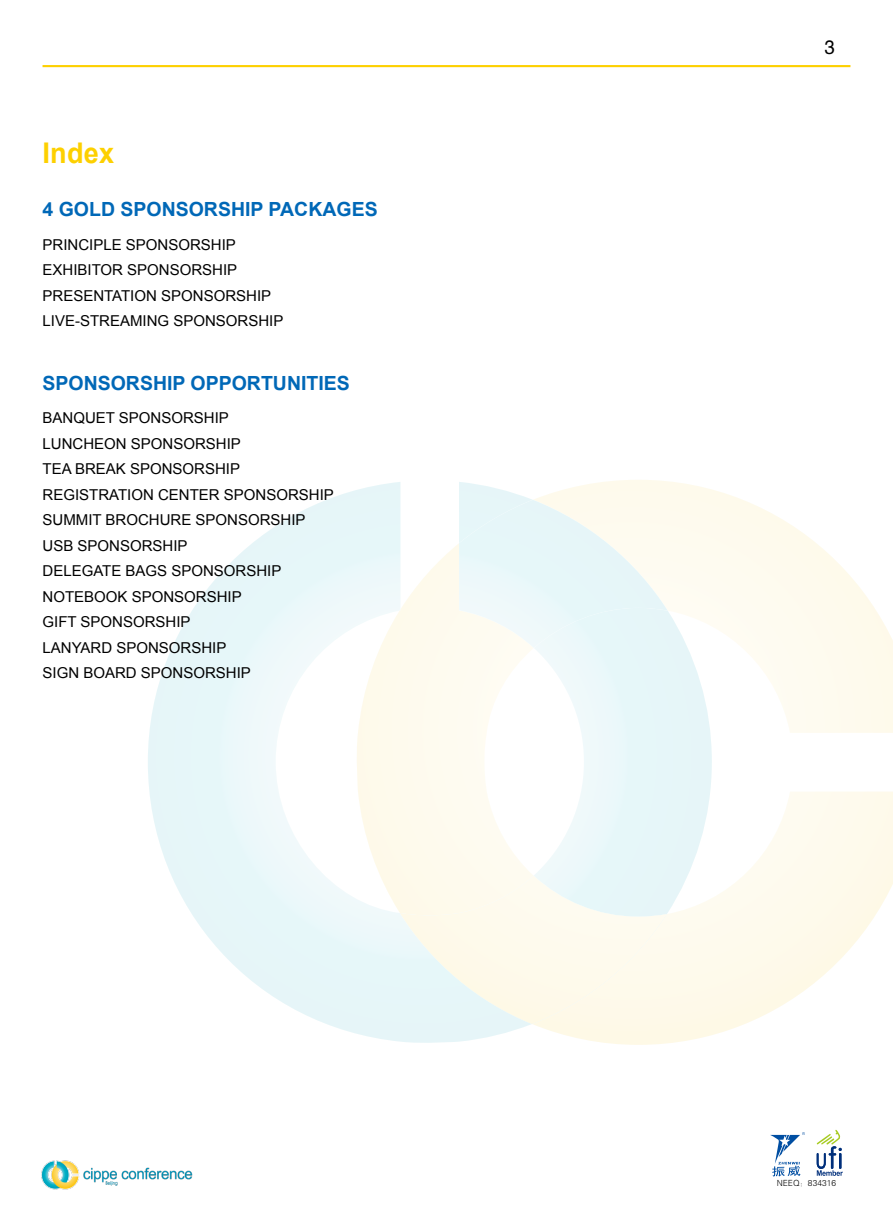
<style>
.page{position:relative;width:893px;height:1212px;background:#fff}
.page>*{position:absolute;margin:0;border:0;box-sizing:border-box;transform-origin:0 0}
.t1{font:700 28.5px "Arial";letter-spacing:.01em;color:#fdd000;scale:.95 1}
.t2{font:700 19.5px "Arial";color:#0068b7}
.t3{font:19.5px "FZHTK GBK1 0";color:#000;scale:.95 1}
.t4{font:15px/25.5px "Arial";color:#000}
.t5{font:8.4px "FZXH1 K GBK1 0";color:#000}
</style>
<div class="page">
<hr style="left:43px;top:65px;width:807px;height:2px;background:#fdd000">
<svg style="left:816px;top:1129px;width:27px;height:47px"></svg>
<svg style="left:770px;top:1132px;width:35px;height:44px"></svg>
<img style="left:41px;top:1160px;width:152px;height:30px">
<svg style="left:148px;top:482px;width:383px;height:561px"></svg>
<svg style="left:581px;top:733px;width:131px;height:58px;background:#e8f7f9"></svg>
<svg style="left:533px;top:791px;width:360px;height:254px"></svg>
<svg style="left:355px;top:543px;width:179px;height:375px"></svg>
<svg style="left:533px;top:480px;width:360px;height:253px"></svg>
<svg style="left:400px;top:875px;width:267px;height:149px;background:#f8f9ee"></svg>
<svg style="left:459px;top:482px;width:209px;height:166px"></svg>
<h1 class="t1" style="left:43px;top:134px;width:77px">Index</h1>
<h2 class="t2" style="left:43px;top:196px;width:337px">4 GOLD SPONSORSHIP PACKAGES</h2>
<p class="t4" style="left:43px;top:232px;width:242px">PRINCIPLE SPONSORSHIP<br>EXHIBITOR SPONSORSHIP<br>PRESENTATION SPONSORSHIP<br>LIVE-STREAMING SPONSORSHIP</p>
<h2 class="t2" style="left:43px;top:370px;width:309px">SPONSORSHIP OPPORTUNITIES</h2>
<p class="t4" style="left:43px;top:405px;width:293px">BANQUET SPONSORSHIP<br>LUNCHEON SPONSORSHIP<br>TEA BREAK SPONSORSHIP<br>REGISTRATION CENTER SPONSORSHIP<br>SUMMIT BROCHURE SPONSORSHIP<br>USB SPONSORSHIP<br>DELEGATE BAGS SPONSORSHIP<br>NOTEBOOK SPONSORSHIP<br>GIFT SPONSORSHIP<br>LANYARD SPONSORSHIP<br>SIGN BOARD SPONSORSHIP</p>
<h2 class="t3" style="left:825px;top:36px;width:12px">3</h2>
<p class="t5" style="left:777px;top:1178px;width:61px">NEEQ：834316</p>
</div>
